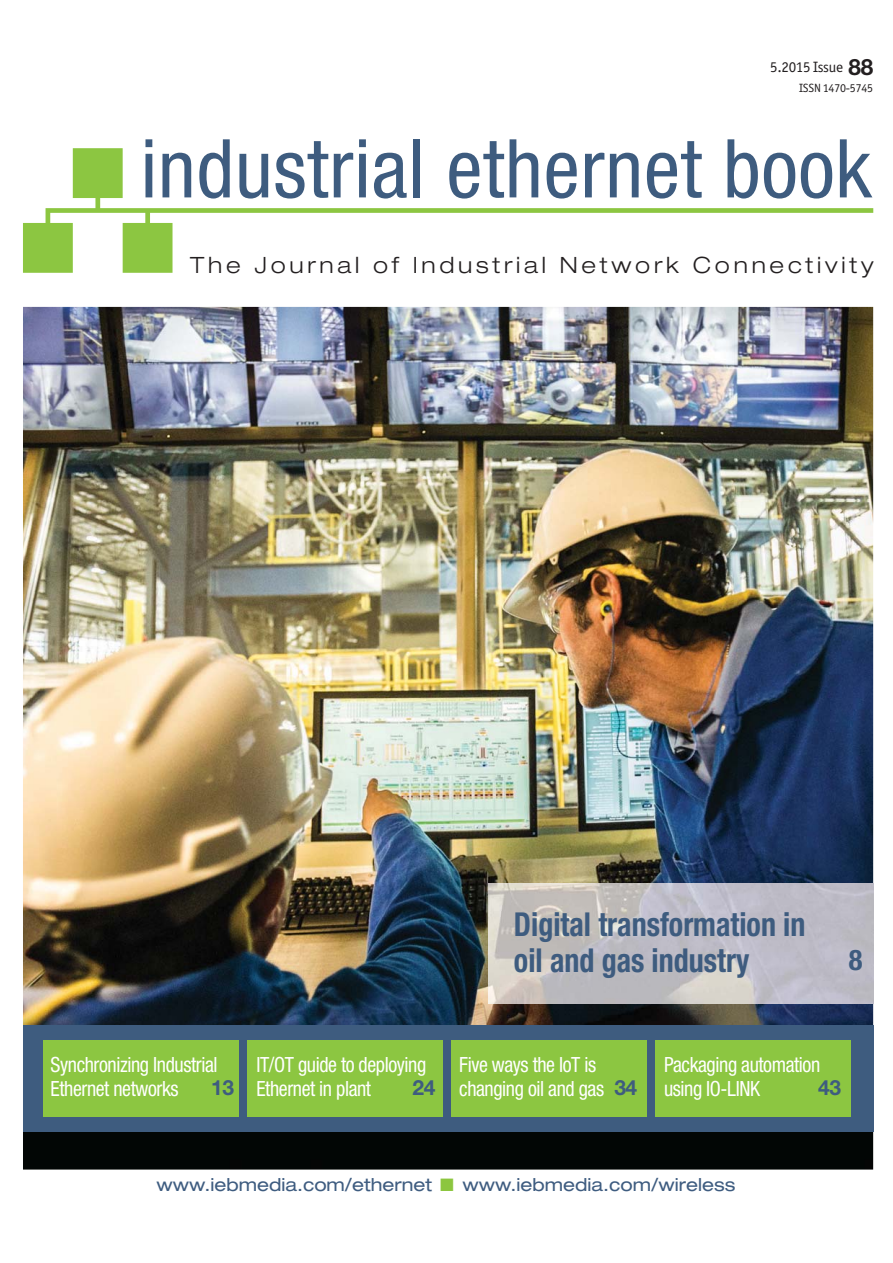
<style>
.page{position:relative;width:893px;height:1263px;background:#fff}
.page>*{position:absolute;margin:0;border:0;box-sizing:border-box;transform-origin:0 0}
.t1{font:700 condensed 33px/36px "Helvetica Neue LT Std";color:#3e5c7f;scale:.91 1}
.t2{font:700 condensed 28.5px "Helvetica Neue LT Std";color:#3e5c7f}
.t3{font:300 expanded 22.5px "Helvetica Neue LT Std";letter-spacing:.17em;color:#231f20}
.t4{font:condensed 21px/24px "Helvetica Neue LT Std";letter-spacing:-.02em;color:#fff;scale:.95 1}
.t5{font:700 21px "Helvetica Neue LT Std";color:#3e5c7f}
.t6{font:expanded 18px "Helvetica Neue LT Std";color:#3e5c80}
.t7{font:15px "Officina Sans ITC Std";letter-spacing:-.02em;color:#231f20}
.t8{font:12px "Officina Sans ITC Std";letter-spacing:-.02em;color:#231f20}
.s1{font-family:"Helvetica Neue LT Std";font-weight:700;font-size:22.5px}
.s2{font-weight:700;font-stretch:normal;color:#3e5c7f}
.s3{color:#8cc63f}
</style>
<div class="page">
<img style="left:23px;top:307px;width:850px;height:863px">
<svg style="left:145px;top:139px;width:7px;height:9px"></svg>
<svg style="left:222px;top:139px;width:8px;height:9px"></svg>
<svg style="left:313px;top:141px;width:8px;height:7px"></svg>
<svg style="left:359px;top:139px;width:7px;height:9px"></svg>
<div style="left:413px;top:139px;width:7px;height:58px;background:#3e5c7f"></div>
<svg style="left:489px;top:139px;width:28px;height:9px"></svg>
<svg style="left:687px;top:141px;width:8px;height:7px"></svg>
<svg style="left:727px;top:139px;width:8px;height:9px"></svg>
<svg style="left:840px;top:139px;width:7px;height:9px"></svg>
<svg style="left:23px;top:148px;width:850px;height:125px"></svg>
<div style="left:23px;top:1025px;width:850px;height:106px;background:#3e5c7f"></div>
<div style="left:43px;top:1040px;width:196px;height:76px;background:#8cc641"></div>
<div style="left:247px;top:1040px;width:196px;height:76px;background:#8cc641"></div>
<div style="left:451px;top:1040px;width:196px;height:76px;background:#8cc641"></div>
<div style="left:655px;top:1040px;width:196px;height:76px;background:#8cc641"></div>
<img style="left:488px;top:883px;width:385px;height:121px">
<p class="t7" style="left:770px;top:58px;width:104px">5.2015 Issue <span class="s1">88</span></p>
<p class="t8" style="left:799px;top:81px;width:75px">ISSN 1470-5745</p>
<p class="t3" style="left:190px;top:252px;width:685px">The Journal of Industrial Network Connectivity</p>
<h1 class="t1" style="left:514px;top:909px;width:322px">Digital transformation in oil and gas industry</h1>
<h2 class="t2" style="left:849px;top:950px;width:15px">8</h2>
<p class="t4" style="left:51px;top:1054px;width:177px">Synchronizing Industrial<br>Ethernet networks</p>
<p class="t5" style="left:211px;top:1076px;width:24px">13</p>
<p class="t4" style="left:256px;top:1054px;width:180px">IT/OT guide to deploying<br>Ethernet in plant</p>
<p class="t5" style="left:413px;top:1076px;width:24px">24</p>
<p class="t4" style="left:459px;top:1054px;width:189px">Five ways the IoT is changing oil and gas <span class="s2">34</span></p>
<p class="t4" style="left:664px;top:1054px;width:166px">Packaging automation using IO-LINK</p>
<p class="t5" style="left:818px;top:1076px;width:24px">43</p>
<p class="t6" style="left:156px;top:1174px;width:581px">www.iebmedia.com/ethernet <span class="s3">■</span> www.iebmedia.com/wireless</p>
</div>
